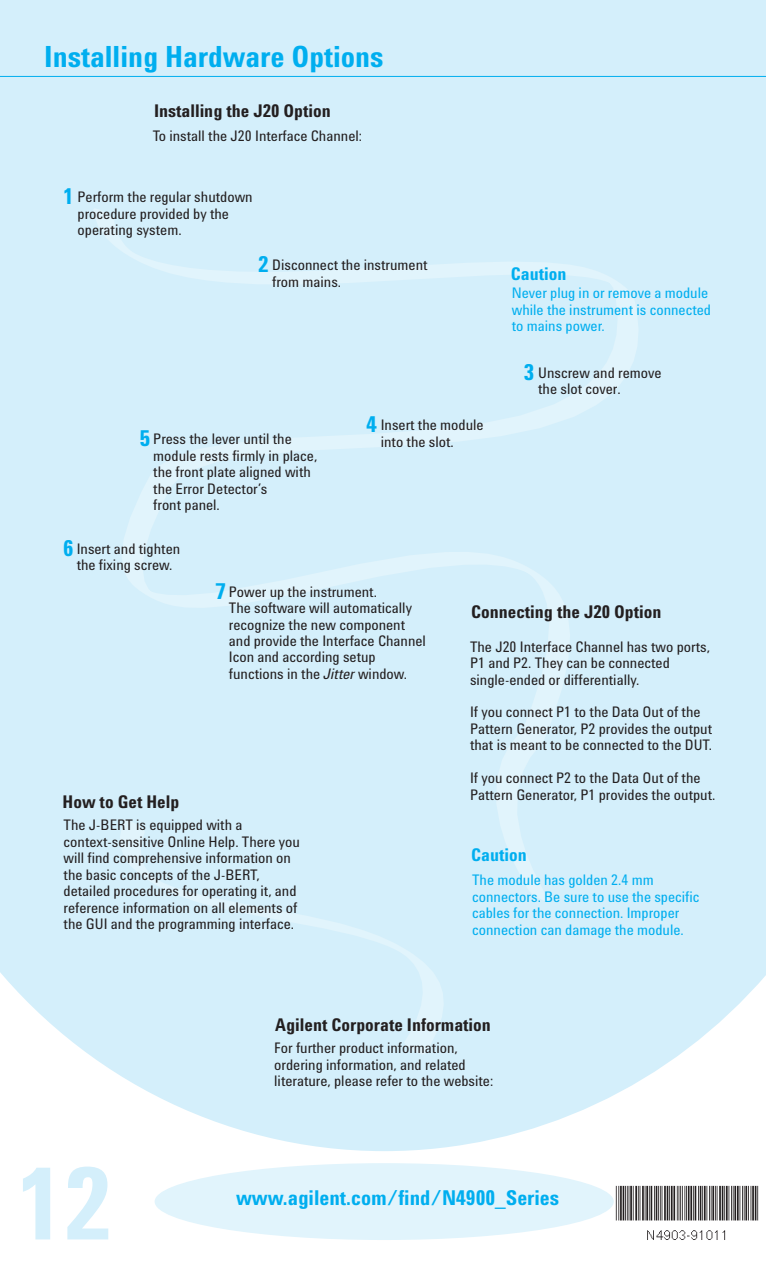
<style>
.page{position:relative;width:766px;height:1263px;background:#fff}
.page>*{position:absolute;margin:0;border:0;box-sizing:border-box;transform-origin:0 0}
.t1{font:700 102.3px "Agilent Cond";color:#d4effb}
.t2{font:700 30px "Agilent Cond";color:#00aeef}
.t3{font:700 22.5px "Agilent Cond";color:#00aeef}
.t4{font:700 21px "Agilent Cond";color:#00aeef}
.t5{font:700 18px "Agilent Cond";color:#231f20}
.t6{font:700 18px "Agilent Cond";color:#00aeef}
.t7{font:15px/16.5px "Agilent Cond";color:#231f20}
.t8{font:15px/16.5px "Agilent Cond";color:#00aeef}
.s1{font-style:italic}
</style>
<div class="page">
<svg style="left:177px;top:1084px;width:582px;height:156px"></svg>
<div style="left:0;top:0;width:765px;height:1084px;background:#d4effb"></div>
<div style="left:154px;top:1163px;width:459px;height:77px;background:#e1f4fc;border-radius:50%"></div>
<svg style="left:45px;top:677px;width:494px;height:455px;background:#d6effb"></svg>
<img style="left:615px;top:1178px;width:143px;height:62px">
<h2 class="t2" style="left:44px;top:43px;width:341px">Installing Hardware Options</h2>
<p class="t5" style="left:154px;top:102px;width:178px">Installing the J20 Option</p>
<p class="t7" style="left:153px;top:128px;width:210px">To install the J20 Interface Channel:</p>
<h3 class="t3" style="left:63px;top:186px;width:12px">1</h3>
<p class="t7" style="left:78px;top:189px;width:176px">Perform the regular shutdown procedure provided by the operating system.</p>
<h3 class="t3" style="left:258px;top:254px;width:12px">2</h3>
<p class="t7" style="left:272px;top:257px;width:157px">Disconnect the instrument from mains.</p>
<h3 class="t3" style="left:140px;top:429px;width:12px">5</h3>
<p class="t7" style="left:153px;top:431px;width:165px">Press the lever until the module rests firmly in place, the front plate aligned with the Error Detector’s<br>front panel.</p>
<h3 class="t3" style="left:63px;top:538px;width:12px">6</h3>
<p class="t7" style="left:77px;top:541px;width:105px">Insert and tighten the fixing screw.</p>
<h3 class="t3" style="left:366px;top:414px;width:12px">4</h3>
<p class="t7" style="left:380px;top:417px;width:104px">Insert the module into the slot.</p>
<p class="t6" style="left:510px;top:266px;width:57px">Caution</p>
<p class="t8" style="left:511px;top:286px;width:201px">Never plug in or remove a module while the instrument is connected to mains power.</p>
<h3 class="t3" style="left:523px;top:362px;width:12px">3</h3>
<p class="t7" style="left:538px;top:365px;width:125px">Unscrew and remove the slot cover.</p>
<h3 class="t3" style="left:215px;top:581px;width:12px">7</h3>
<p class="t7" style="left:229px;top:584px;width:198px">Power up the instrument.<br>The software will automatically recognize the new component and provide the Interface Channel<br>Icon and according setup functions in the <span class="s1">Jitter</span> window.</p>
<p class="t5" style="left:63px;top:793px;width:118px">How to Get Help</p>
<p class="t7" style="left:64px;top:817px;width:238px">The J-BERT is equipped with a context-sensitive Online Help. There you will find comprehensive information on the basic concepts of the J-BERT, detailed procedures for operating it, and reference information on all elements of the GUI and the programming interface.</p>
<p class="t5" style="left:471px;top:604px;width:192px">Connecting the J20 Option</p>
<p class="t7" style="left:470px;top:639px;width:241px">The J20 Interface Channel has two ports,<br>P1 and P2. They can be connected single-ended or differentially.</p>
<p class="t7" style="left:470px;top:705px;width:243px">If you connect P1 to the Data Out of the<br>Pattern Generator, P2 provides the output that is meant to be connected to the DUT.</p>
<p class="t7" style="left:470px;top:770px;width:247px">If you connect P2 to the Data Out of the<br>Pattern Generator, P1 provides the output.</p>
<p class="t6" style="left:471px;top:847px;width:57px">Caution</p>
<p class="t8" style="left:472px;top:872px;width:229px">The module has golden 2.4 mm connectors. Be sure to use the specific cables for the connection. Improper connection can damage the module.</p>
<h1 class="t1" style="left:16px;top:1158px;width:96px">12</h1>
<p class="t5" style="left:275px;top:1017px;width:217px">Agilent Corporate Information</p>
<p class="t7" style="left:274px;top:1040px;width:220px">For further product information, ordering information, and related literature, please refer to the website:</p>
<h3 class="t4" style="left:236px;top:1188px;width:324px">www.agilent.com/find/N4900_Series</h3>
</div>
